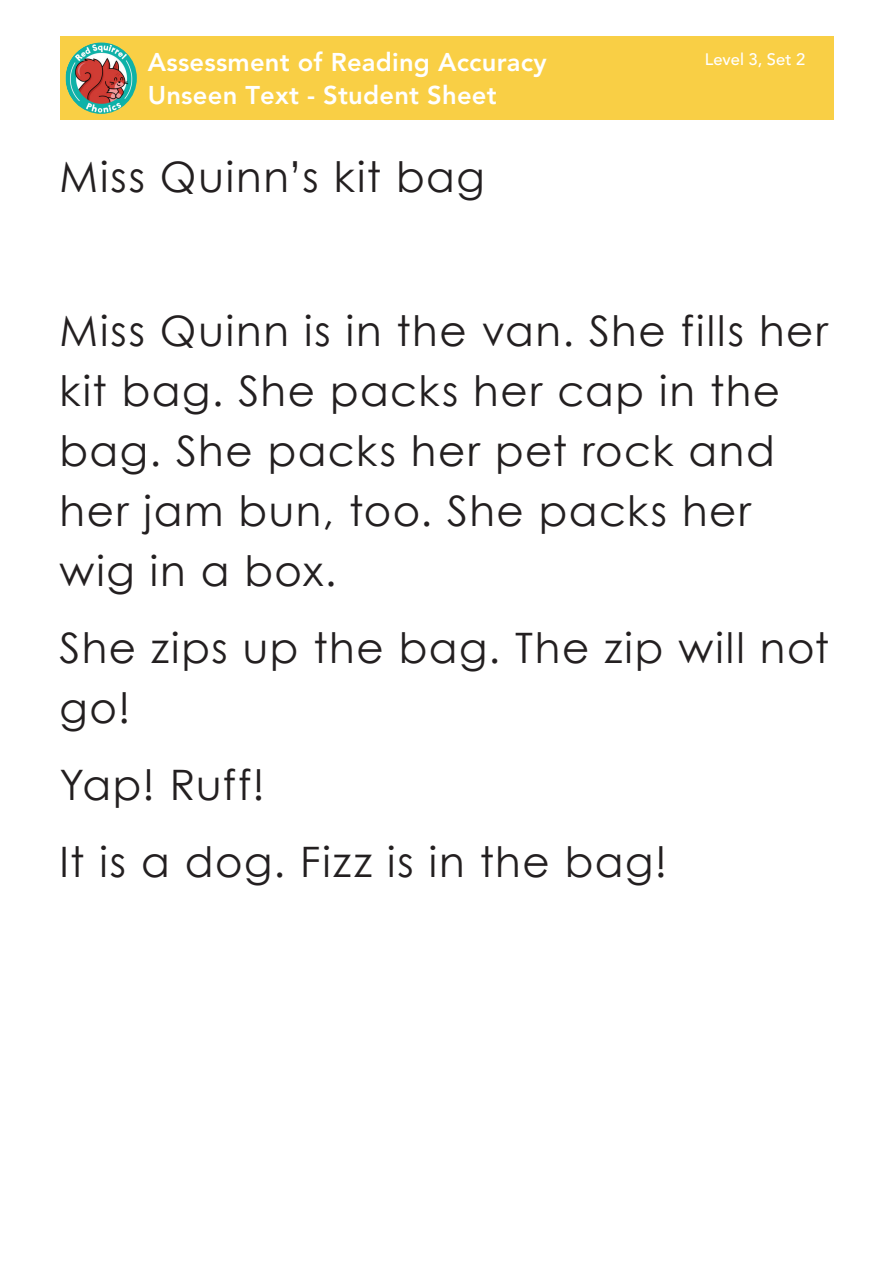
<style>
.page{position:relative;width:893px;height:1263px;background:#fff}
.page>*{position:absolute;margin:0;border:0;box-sizing:border-box;transform-origin:0 0}
.t1{font:42px/60px "Century Gothic";letter-spacing:.04em;color:#231f20}
.t2{font:800 25.5px "Avenir LT Std";letter-spacing:.01em;color:#fff}
.t3{font:500 16.5px "Avenir LT Std";letter-spacing:.01em;color:#fff}
</style>
<div class="page">
<div style="left:60px;top:36px;width:773px;height:84px;background:#f9cf45"></div>
<img style="left:65px;top:42px;width:72px;height:72px;border-radius:36px">
<p class="t2" style="left:148px;top:47px;width:400px">Assessment of Reading Accuracy</p>
<p class="t3" style="left:705px;top:49px;width:102px">Level 3, Set 2</p>
<p class="t2" style="left:148px;top:80px;width:350px">Unseen Text - Student Sheet</p>
<p class="t1" style="left:60px;top:146px;width:427px">Miss Quinn’s kit bag</p>
<p class="t1" style="left:60px;top:300px;width:770px">Miss Quinn is in the van. She fills her kit bag. She packs her cap in the bag. She packs her pet rock and her jam bun, too. She packs her wig in a box.</p>
<p class="t1" style="left:60px;top:617px;width:771px">She zips up the bag. The zip will not go!</p>
<p class="t1" style="left:60px;top:746px;width:609px;line-height:77.1px">Yap! Ruff!<br>It is a dog. Fizz is in the bag!</p>
</div>
